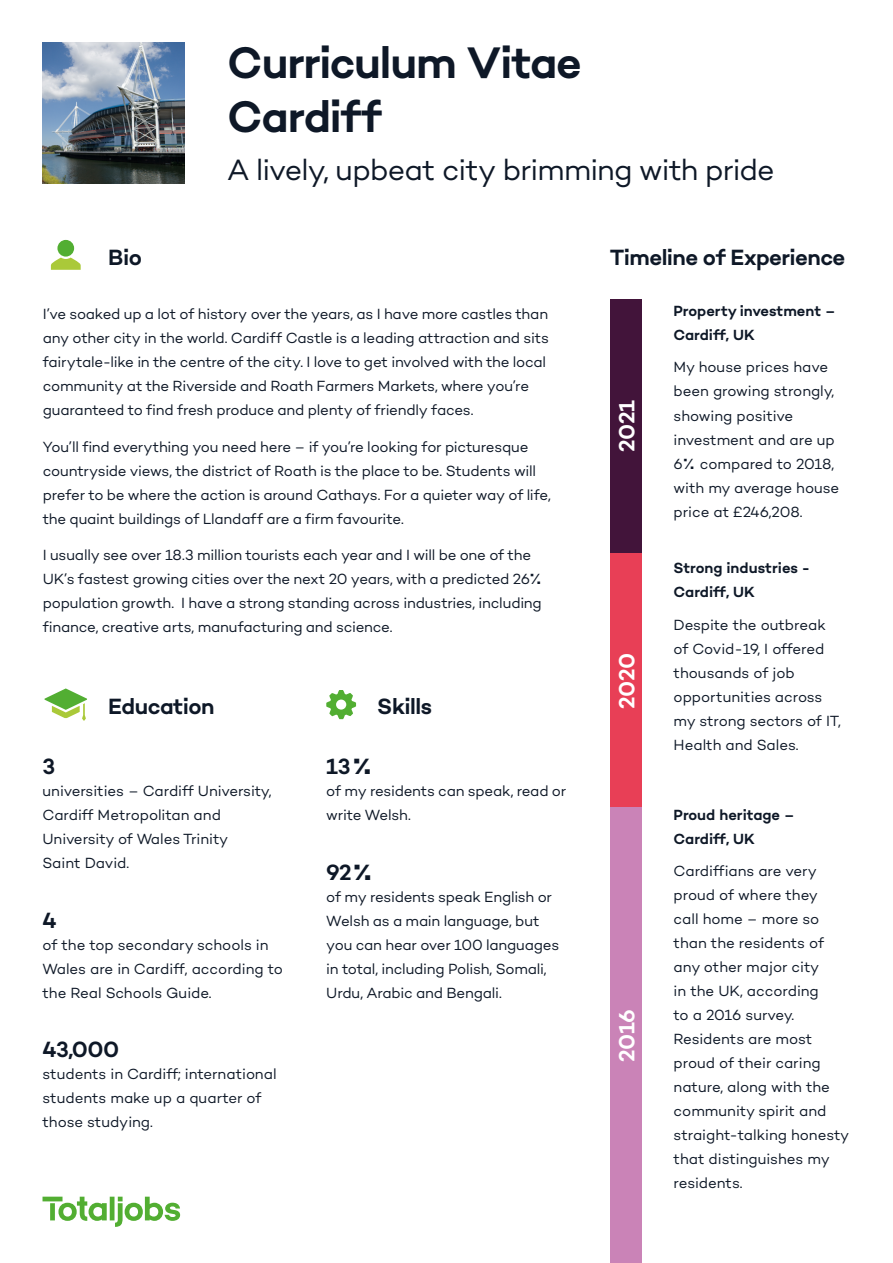
<style>
.page{position:relative;width:893px;height:1263px;background:#fff}
.page>*{position:absolute;margin:0;border:0;box-sizing:border-box;transform-origin:0 0}
.t1{font:700 45px/54px "Total Sans";letter-spacing:-.03em;color:#0e1827}
.t2{font:30px "Total Sans";letter-spacing:-.03em;color:#0e1827}
.t3{font:700 22.5px "Total Sans";letter-spacing:-.025em;color:#0e1827}
.t4{font:700 22.5px "Total Sans";letter-spacing:-.01em;color:#fff}
.t5{font:700 22.5px "Total Sans Beta 001";color:#0e1827}
.t6{font:15px/24px "Total Sans";letter-spacing:-.015em;color:#0e1827}
.t7{font:700 15px/24px "Total Sans";color:#0e1827}
.t8{font:15px/24px "Total Sans Beta 001";letter-spacing:-.005em;color:#0e1827}
</style>
<div class="page">
<img style="left:43px;top:43px;width:141px;height:140px">
<svg style="left:43px;top:1197px;width:137px;height:30px"></svg>
<div style="left:610px;top:299px;width:31px;height:254px;background:#42143a"></div>
<div style="left:610px;top:553px;width:31px;height:255px;background:#e83f56"></div>
<svg style="left:45px;top:688px;width:42px;height:33px"></svg>
<svg style="left:326px;top:690px;width:30px;height:29px"></svg>
<svg style="left:51px;top:257px;width:30px;height:13px"></svg>
<div style="left:57px;top:240px;width:17px;height:17px;background:#52ae32;border-radius:50%"></div>
<div style="left:610px;top:808px;width:31px;height:455px;background:#ca83b7"></div>
<h3 class="t3" style="left:108px;top:243px;width:35px">Bio</h3>
<h1 class="t1" style="left:227px;top:36px;width:356px">Curriculum Vitae<br>Cardiff</h1>
<h2 class="t2" style="left:227px;top:151px;width:549px">A lively, upbeat city brimming with pride</h2>
<h3 class="t3" style="left:610px;top:243px;width:237px">Timeline of Experience</h3>
<p class="t6" style="left:43px;top:302px;width:508px">I’ve soaked up a lot of history over the years, as I have more castles than any other city in the world. Cardiff Castle is a leading attraction and sits fairytale-like in the centre of the city. I love to get involved with the local community at the Riverside and Roath Farmers Markets, where you’re guaranteed to find fresh produce and plenty of friendly faces.</p>
<p class="t6" style="left:43px;top:434px;width:510px">You’ll find everything you need here – if you’re looking for picturesque countryside views, the district of Roath is the place to be. Students will prefer to be where the action is around Cathays. For a quieter way of life, the quaint buildings of Llandaff are a firm favourite.</p>
<p class="t6" style="left:43px;top:543px;width:501px">I usually see over 18.3 million tourists each year and I will be one of the UK’s fastest growing cities over the next 20 years, with a predicted 26% population growth. I have a strong standing across industries, including finance, creative arts, manufacturing and science.</p>
<h3 class="t3" style="left:108px;top:693px;width:108px">Education</h3>
<h3 class="t3" style="left:377px;top:693px;width:56px">Skills</h3>
<h3 class="t3" style="left:42px;top:752px;width:14px">3</h3>
<h3 class="t3" style="left:326px;top:752px;width:49px">13%</h3>
<p class="t6" style="left:43px;top:778px;width:230px">universities – Cardiff University,<br>Cardiff Metropolitan and<br>University of Wales Trinity<br>Saint David.</p>
<p class="t6" style="left:326px;top:778px;width:241px">of my residents can speak, read or write Welsh.</p>
<h3 class="t3" style="left:326px;top:858px;width:49px">92%</h3>
<h3 class="t3" style="left:42px;top:906px;width:16px">4</h3>
<p class="t6" style="left:43px;top:932px;width:242px">of the top secondary schools in<br>Wales are in Cardiff, according to the Real Schools Guide.</p>
<h3 class="t5" style="left:42px;top:1036px;width:78px">43,000</h3>
<p class="t8" style="left:43px;top:1062px;width:236px">students in Cardiff; international students make up a quarter of those studying.</p>
<p class="t6" style="left:326px;top:884px;width:234px">of my residents speak English or<br>Welsh as a main language, but you can hear over 100 languages in total, including Polish, Somali,<br>Urdu, Arabic and Bengali.</p>
<h3 class="t4" style="left:613px;top:452px;width:53px;rotate:-90deg">2021</h3>
<h3 class="t4" style="left:613px;top:709px;width:58px;rotate:-90deg">2020</h3>
<h3 class="t4" style="left:613px;top:1062px;width:55px;rotate:-90deg">2016</h3>
<p class="t7" style="left:673px;top:299px;width:164px">Property investment –<br>Cardiff, UK</p>
<p class="t6" style="left:673px;top:355px;width:167px">My house prices have been growing strongly, showing positive investment and are up<br>6% compared to 2018, with my average house price at £246,208.</p>
<p class="t7" style="left:674px;top:556px;width:138px">Strong industries -<br>Cardiff, UK</p>
<p class="t6" style="left:674px;top:612px;width:169px">Despite the outbreak of Covid-19, I offered thousands of job opportunities across my strong sectors of IT,<br>Health and Sales.</p>
<p class="t7" style="left:674px;top:803px;width:122px">Proud heritage –<br>Cardiff, UK</p>
<p class="t6" style="left:674px;top:859px;width:177px">Cardiffians are very proud of where they<br>call home – more so than the residents of any other major city<br>in the UK, according<br>to a 2016 survey.<br>Residents are most proud of their caring nature, along with the community spirit and straight-talking honesty that distinguishes my residents.</p>
</div>
